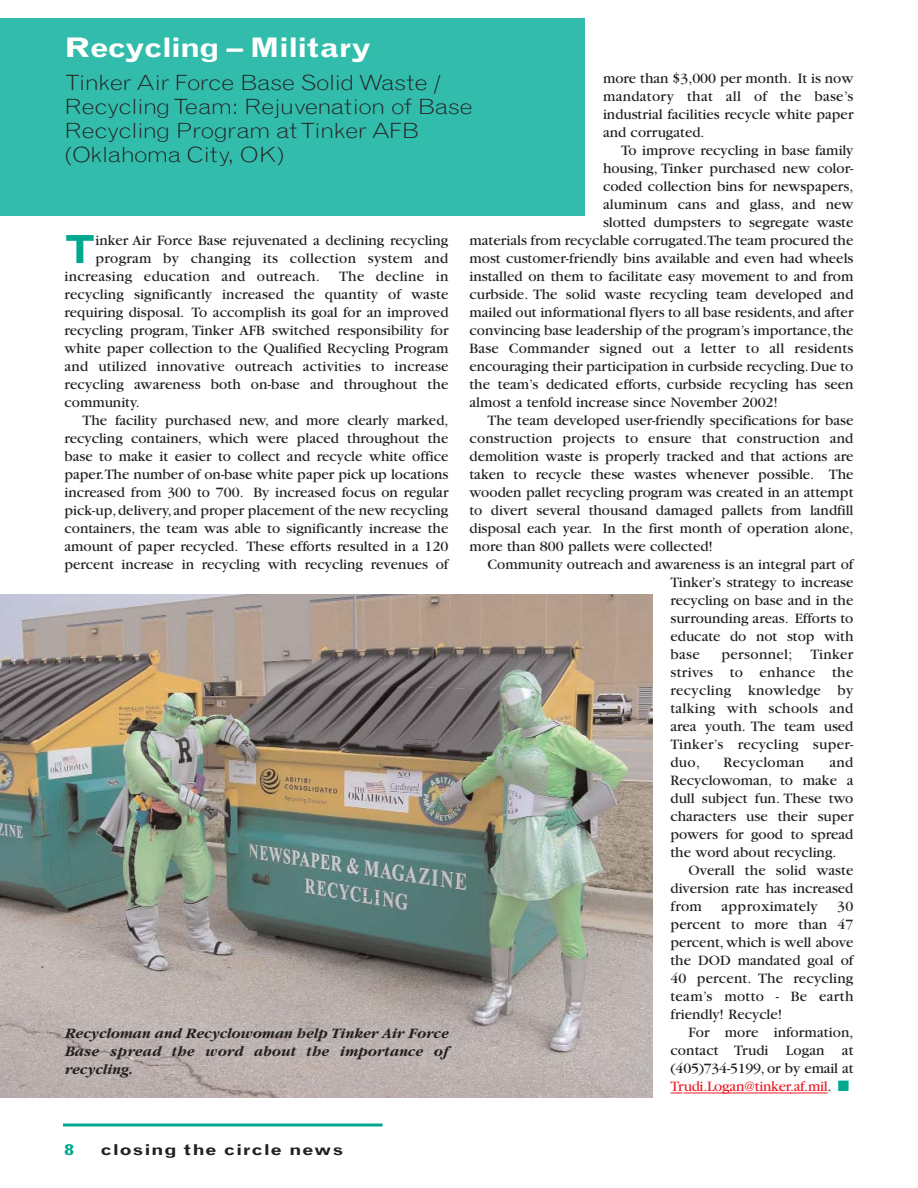
<style>
.page{position:relative;width:918px;height:1188px;background:#fff}
.page>*{position:absolute;margin:0;border:0;box-sizing:border-box;transform-origin:0 0}
.t1{font:700 38.85px "Grotesque";color:#00a890}
.t2{font:700 27px "Grotesque";letter-spacing:-.04em;color:#fff;scale:1.2 1}
.t3{font:300 21px/24px "Grotesque";letter-spacing:-.025em;color:#231f20;scale:1.2 1}
.t4{font:15px/18px "Garamond";color:#231f20;text-align:justify}
.t5{font:15px "Garamond";letter-spacing:.02em;color:#231f20}
.t6{font:italic 700 15px/18px "Garamond";letter-spacing:.01em;color:#231f20;text-align:justify}
.t7{font:700 15px "Grotesque";letter-spacing:.035em;color:#231f20;scale:1.3 1}
.t8{font:700 15px "Grotesque";color:#00a890;scale:1.3 1}
.s1{color:#ed1e25}
.s2{color:#00a890}
</style>
<div class="page">
<hr style="left:63px;top:1124px;width:319px;height:2px;background:#00a890">
<svg style="left:670px;top:1093px;width:13px;height:1px"></svg>
<hr style="left:684px;top:1093px;width:95px;height:1px;background:#ed1e25">
<svg style="left:779px;top:1093px;width:49px;height:1px"></svg>
<div style="left:0;top:18px;width:585px;height:198px;background:#32bcab"></div>
<img style="left:0;top:594px;width:652px;height:504px">
<h2 class="t2" style="left:64px;top:37px;width:257px">Recycling – Military</h2>
<h3 class="t3" style="left:64px;top:72px;width:342px">Tinker Air Force Base Solid Waste /<br>Recycling Team: Rejuvenation of Base<br>Recycling Program at Tinker AFB (Oklahoma City, OK)</h3>
<p class="t4" style="left:603px;top:71px;width:252px">more than $3,000 per month. It is now mandatory that all of the base’s industrial facilities recycle white paper and corrugated.</p>
<p class="t4" style="left:621px;top:143px;width:234px">To improve recycling in base family</p>
<p class="t4" style="left:603px;top:161px;width:252px">housing, Tinker purchased new color-</p>
<p class="t4" style="left:603px;top:179px;width:252px">coded collection bins for newspapers,</p>
<p class="t4" style="left:603px;top:197px;width:252px">aluminum cans and glass, and new</p>
<p class="t4" style="left:603px;top:215px;width:252px">slotted dumpsters to segregate waste</p>
<p class="t4" style="left:470px;top:233px;width:385px">materials from recyclable corrugated.The team procured the</p>
<p class="t4" style="left:470px;top:251px;width:385px">most customer-friendly bins available and even had wheels</p>
<p class="t4" style="left:470px;top:269px;width:386px">installed on them to facilitate easy movement to and from</p>
<p class="t4" style="left:470px;top:287px;width:386px">curbside. The solid waste recycling team developed and</p>
<p class="t4" style="left:470px;top:305px;width:386px">mailed out informational flyers to all base residents,and after</p>
<p class="t4" style="left:470px;top:323px;width:386px">convincing base leadership of the program’s importance,the</p>
<p class="t4" style="left:470px;top:341px;width:385px">Base Commander signed out a letter to all residents</p>
<p class="t4" style="left:470px;top:359px;width:386px">encouraging their participation in curbside recycling.Due to</p>
<p class="t4" style="left:470px;top:377px;width:386px">the team’s dedicated efforts, curbside recycling has seen</p>
<p class="t4" style="left:470px;top:395px;width:310px">almost a tenfold increase since November 2002!</p>
<p class="t4" style="left:488px;top:413px;width:368px">The team developed user-friendly specifications for base</p>
<p class="t4" style="left:470px;top:431px;width:385px">construction projects to ensure that construction and</p>
<p class="t4" style="left:470px;top:449px;width:386px">demolition waste is properly tracked and that actions are</p>
<p class="t4" style="left:470px;top:467px;width:386px">taken to recycle these wastes whenever possible. The</p>
<p class="t4" style="left:470px;top:485px;width:386px">wooden pallet recycling program was created in an attempt</p>
<p class="t4" style="left:470px;top:503px;width:386px">to divert several thousand damaged pallets from landfill</p>
<p class="t4" style="left:470px;top:521px;width:386px">disposal each year. In the first month of operation alone,</p>
<p class="t4" style="left:470px;top:539px;width:245px">more than 800 pallets were collected!</p>
<p class="t4" style="left:488px;top:557px;width:368px">Community outreach and awareness is an integral part of</p>
<p class="t4" style="left:670px;top:575px;width:184px">Tinker’s strategy to increase</p>
<p class="t4" style="left:670px;top:593px;width:185px">recycling on base and in the</p>
<p class="t4" style="left:670px;top:611px;width:184px">surrounding areas. Efforts to</p>
<p class="t4" style="left:670px;top:629px;width:185px">educate do not stop with</p>
<p class="t4" style="left:670px;top:647px;width:31px">base</p>
<h1 class="t1" style="left:64px;top:235px;width:33px">T</h1>
<p class="t4" style="left:95px;top:233px;width:355px">inker Air Force Base rejuvenated a declining recycling</p>
<p class="t5" style="left:95px;top:253px;width:355px">program by changing its collection system and</p>
<p class="t5" style="left:64px;top:271px;width:257px">increasing education and outreach.</p>
<p class="t4" style="left:64px;top:269px;width:386px;text-indent:275px">The decline in recycling significantly increased the quantity of waste requiring disposal. To accomplish its goal for an improved recycling program, Tinker AFB switched responsibility for white paper collection to the Qualified Recycling Program and utilized innovative outreach activities to increase recycling awareness both on-base and throughout the community.</p>
<p class="t4" style="left:64px;top:413px;width:386px;text-indent:18px">The facility purchased new, and more clearly marked, recycling containers, which were placed throughout the base to make it easier to collect and recycle white office paper.The number of on-base white paper pick up locations increased from 300 to 700. By increased focus on regular pick-up,delivery,and proper placement of the new recycling containers, the team was able to significantly increase the amount of paper recycled. These efforts resulted in a 120 percent increase in recycling with recycling revenues of</p>
<p class="t4" style="left:670px;top:647px;width:185px;text-indent:51px">personnel; Tinker strives to enhance the recycling knowledge by talking with schools and area youth. The team used Tinker’s recycling super&shy;duo,</p>
<p class="t4" style="left:670px;top:755px;width:185px;text-indent:159px">and Recyclowoman, to make a dull subject fun. These two characters use their super powers for good to spread the word about recycling.</p>
<p class="t4" style="left:670px;top:863px;width:185px;text-indent:18px">Overall the solid waste diversion rate has increased from</p>
<p class="t5" style="left:724px;top:757px;width:82px">Recycloman</p>
<p class="t5" style="left:722px;top:901px;width:98px">approximately</p>
<p class="t4" style="left:670px;top:899px;width:185px;text-indent:167px">30 percent to more than 47 percent, which is well above the DOD mandated goal of 40 percent. The recycling team’s motto - Be earth friendly! Recycle!</p>
<p class="t4" style="left:670px;top:1025px;width:185px;text-indent:18px">For more information, contact Trudi Logan at (405)734-5199, or by email at <span class="s1">Trudi.Logan@tinker.af.mil</span>. <span class="s2">■</span></p>
<p class="t6" style="left:64px;top:1025px;width:385px">Recycloman and Recyclowoman help Tinker Air Force Base spread the word about the importance of recycling.</p>
<p class="t8" style="left:64px;top:1144px;width:9px">8</p>
<p class="t7" style="left:101px;top:1144px;width:188px">closing the circle news</p>
</div>
